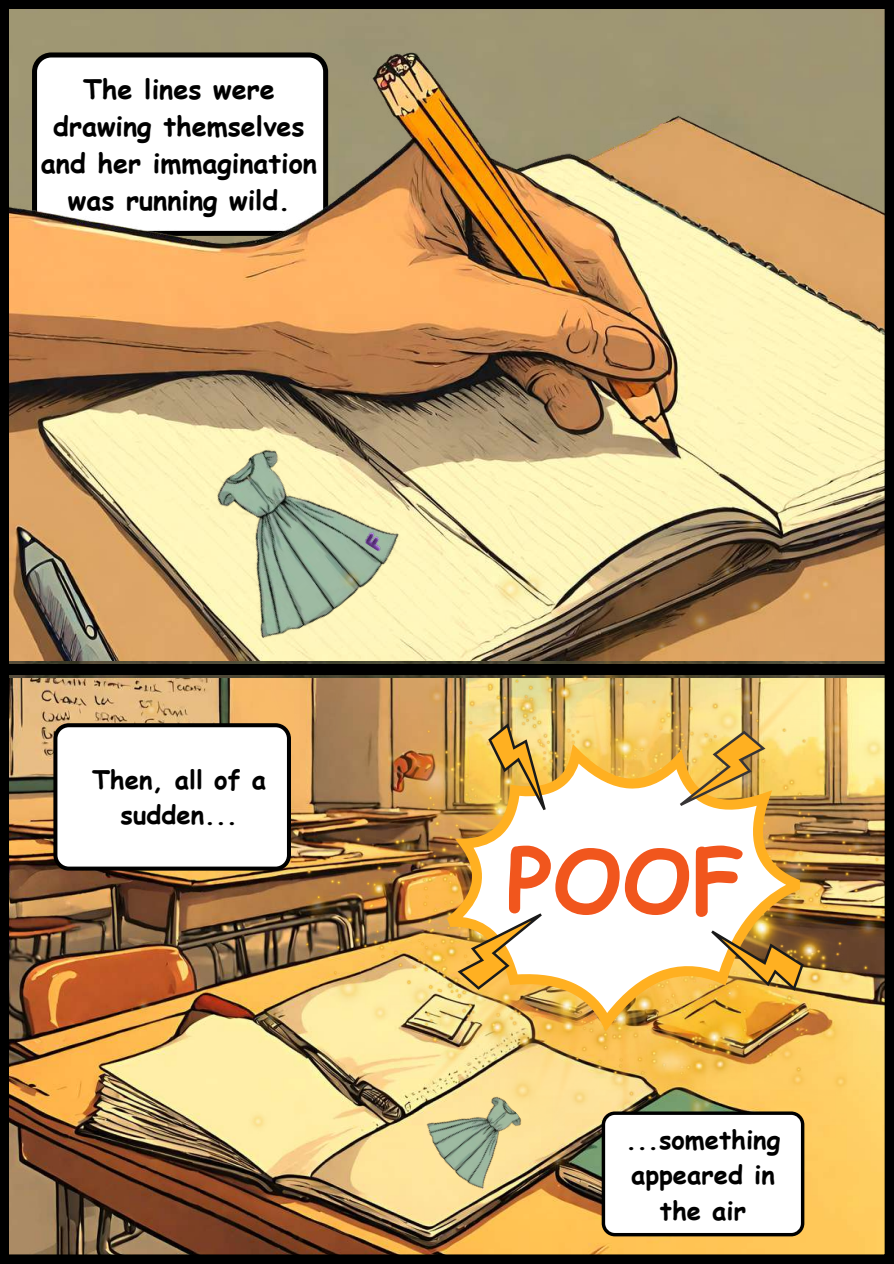
<style>
.page{position:relative;width:894px;height:1264px;background:#fff}
.page>*{position:absolute;margin:0;border:0;box-sizing:border-box;transform-origin:0 0}
.t1{font:700 87px "Comic Sans MS";color:#f1561d}
.t2{font:700 27px/37.2px "Comic Sans MS";color:#000;text-align:center}
.t3{font:700 25.65px/35.5px "Comic Sans MS";color:#000;text-align:center}
</style>
<div class="page">
<img style="left:0;top:0;width:893px;height:1263px">
<div style="left:0;top:664px;width:893px;height:10px;background:#000"></div>
<p class="t2" style="left:41px;top:69px;width:277px">The lines were drawing themselves and her immagination was running wild.</p>
<p class="t3" style="left:92px;top:761px;width:176px;line-height:34.8px">Then, all of a sudden...</p>
<h1 class="t1" style="left:506px;top:816px;width:239px">POOF</h1>
<p class="t3" style="left:625px;top:1120px;width:156px">...something appeared in the air</p>
</div>
